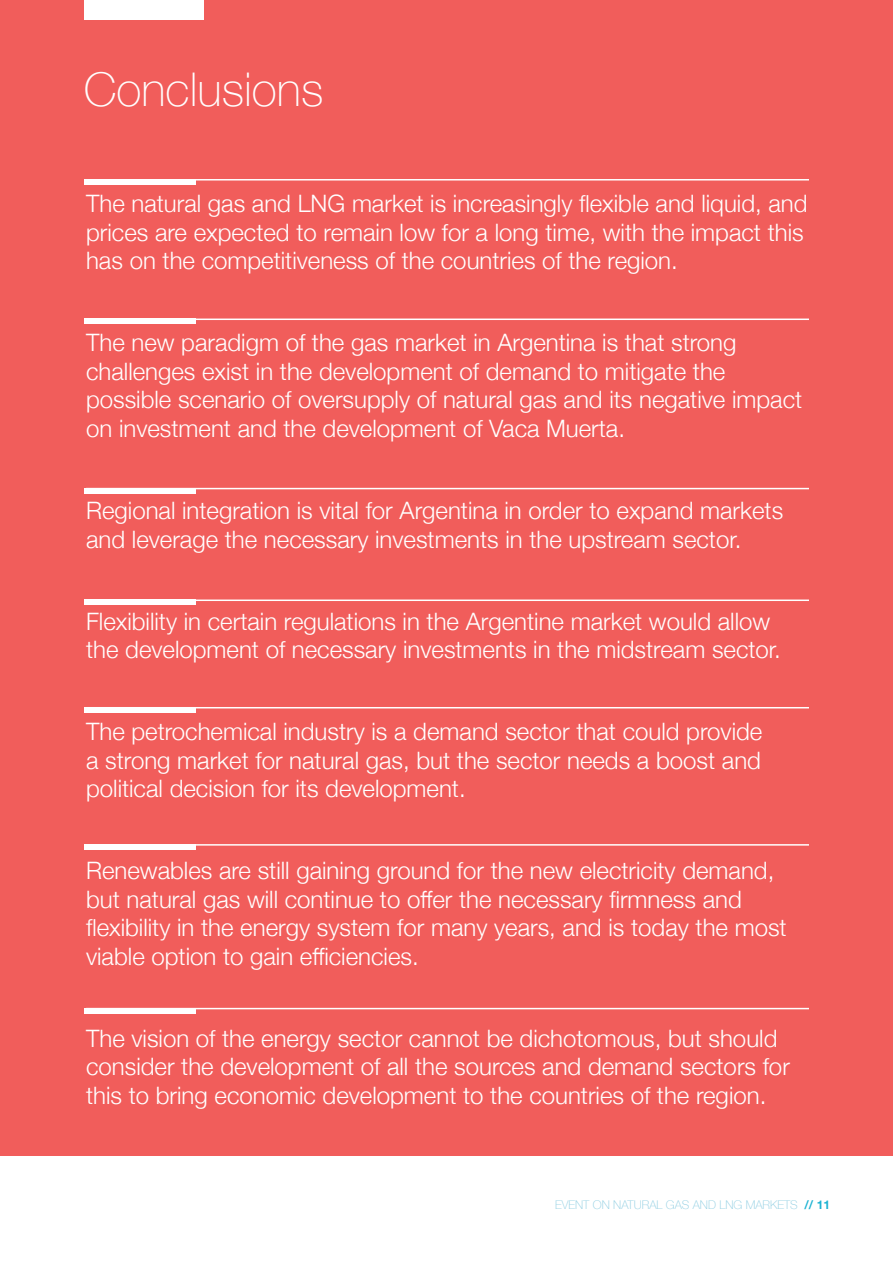
<style>
.page{position:relative;width:893px;height:1263px;background:#fff}
.page>*{position:absolute;margin:0;border:0;box-sizing:border-box;transform-origin:0 0}
.TITULOS{font:100 46.5px "Helvetica Neue";color:#fff}
.texto{font:300 24px/28.5px "Helvetica Neue";color:#fff}
.t1{font:100 12px "Helvetica Neue";color:#8ccce1}
.s1{font-weight:700;color:#1eb3d2}
</style>
<div class="page">
<div style="left:0;top:0;width:893px;height:1155px;background:#f15d5b"></div>
<div style="left:84px;top:0;width:119px;height:19px;background:#fff"></div>
<hr style="left:86px;top:319px;width:723px;height:1px;background:#fff">
<div style="left:84px;top:319px;width:112px;height:5px;background:#fff"></div>
<hr style="left:86px;top:488px;width:723px;height:1px;background:#fff">
<div style="left:84px;top:488px;width:112px;height:5px;background:#fff"></div>
<hr style="left:86px;top:599px;width:723px;height:2px;background:#fff">
<div style="left:84px;top:599px;width:112px;height:6px;background:#fff"></div>
<hr style="left:86px;top:707px;width:723px;height:1px;background:#fff">
<div style="left:84px;top:707px;width:112px;height:6px;background:#fff"></div>
<hr style="left:86px;top:844px;width:723px;height:2px;background:#fff">
<div style="left:84px;top:844px;width:112px;height:6px;background:#fff"></div>
<hr style="left:86px;top:1008px;width:723px;height:1px;background:#fff">
<div style="left:84px;top:1008px;width:112px;height:5px;background:#fff"></div>
<hr style="left:86px;top:179px;width:723px;height:1px;background:#fff">
<div style="left:84px;top:179px;width:112px;height:6px;background:#fff"></div>
<p class="TITULOS" style="left:84px;top:54px;width:241px">Conclusions</p>
<p class="texto" style="left:86px;top:188px;width:723px">The natural gas and LNG market is increasingly flexible and liquid, and prices are expected to remain low for a long time, with the impact this has on the competitiveness of the countries of the region.</p>
<p class="texto" style="left:86px;top:327px;width:718px">The new paradigm of the gas market in Argentina is that strong challenges exist in the development of demand to mitigate the possible scenario of oversupply of natural gas and its negative impact on investment and the development of Vaca Muerta.</p>
<p class="texto" style="left:86px;top:494px;width:699px">Regional integration is vital for Argentina in order to expand markets and leverage the necessary investments in the upstream sector.</p>
<p class="texto" style="left:86px;top:605px;width:696px">Flexibility in certain regulations in the Argentine market would allow the development of necessary investments in the midstream sector.</p>
<p class="texto" style="left:86px;top:715px;width:678px;text-align:justify">The petrochemical industry is a demand sector that could provide a strong market for natural gas, but the sector needs a boost and political decision for its development.</p>
<p class="texto" style="left:86px;top:854px;width:702px">Renewables are still gaining ground for the new electricity demand, but natural gas will continue to offer the necessary firmness and flexibility in the energy system for many years, and is today the most viable option to gain efficiencies.</p>
<p class="texto" style="left:86px;top:1022px;width:705px">The vision of the energy sector cannot be dichotomous, but should consider the development of all the sources and demand sectors for this to bring economic development to the countries of the region.</p>
<p class="t1" style="left:555px;top:1196px;width:277px">EVENT ON NATURAL GAS AND LNG MARKETS <span class="s1">// 11</span></p>
</div>
